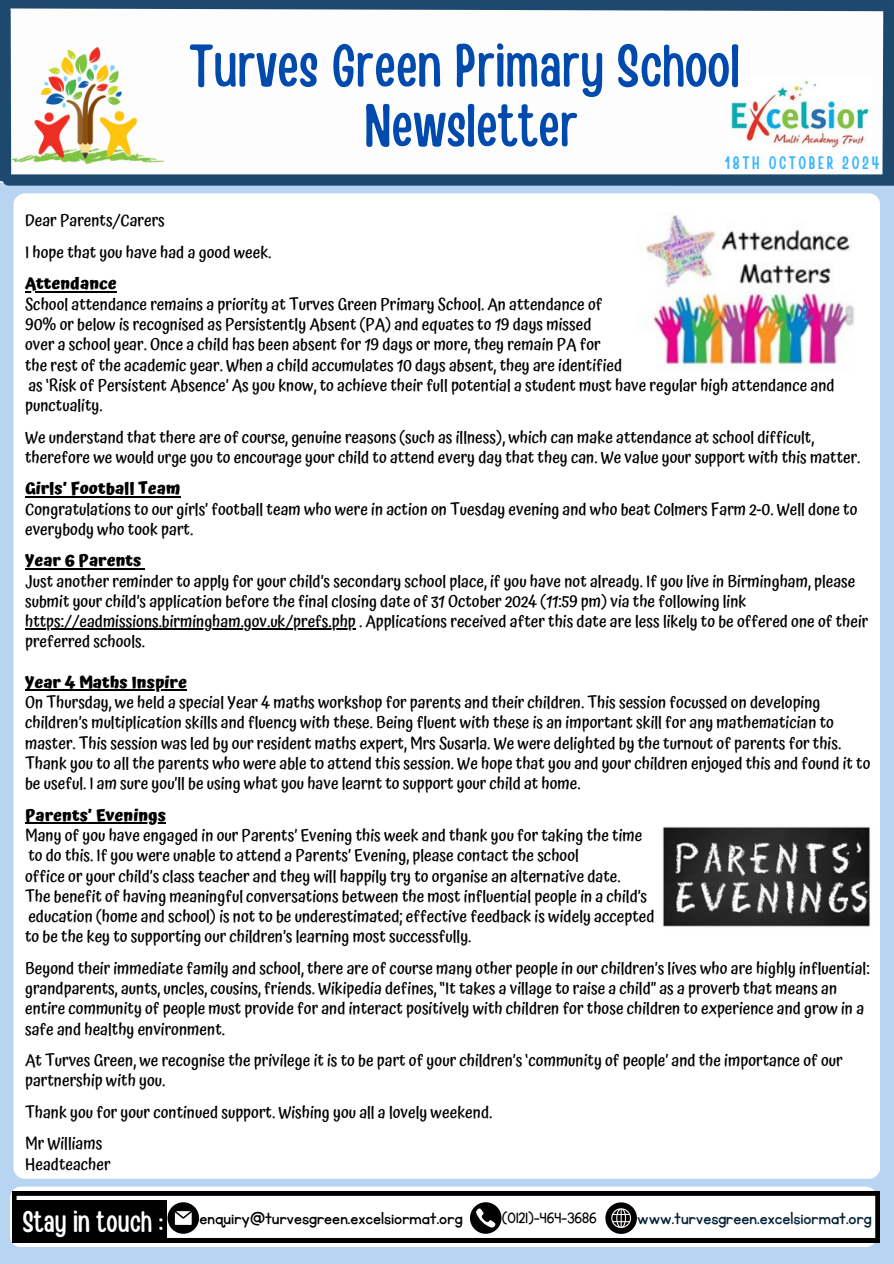
<style>
.page{position:relative;width:894px;height:1264px;background:#fff}
.page>*{position:absolute;margin:0;border:0;box-sizing:border-box;transform-origin:0 0}
.t1{font:60px/59.7px "Handy Casual Condensed";color:#004aad;text-align:center}
.t2{font:29.7px "Handy Casual Condensed";color:#fff}
.t3{font:20.55px "KG Primary Penmanship";color:#000}
.t4{font:20.55px "KG Primary Penmanship";color:#042138}
.t5{font:18px "Handy Casual Condensed";letter-spacing:.14em;color:#38b6ff}
.t6{font:17.55px "KG Primary Penmanship";color:#000}
.t7{font:500 16.5px/20.2px "Atma";color:#000}
.s1{font-weight:700}
</style>
<div class="page">
<div style="left:0;top:183px;width:893px;height:1080px;background:#b7d4f0"></div>
<svg style="left:0;top:0;width:893px;height:186px"></svg>
<div style="left:13px;top:193px;width:866px;height:985px;background:#fff;border-radius:11px"></div>
<svg style="left:10px;top:1186px;width:866px;height:61px;background:#cdced0"></svg>
<svg style="left:12px;top:1191px;width:867px;height:50px;background:#c2c2c2"></svg>
<hr style="left:25px;top:291px;width:92px;height:1px;background:#000">
<hr style="left:25px;top:496px;width:155px;height:1px;background:#000">
<hr style="left:25px;top:568px;width:116px;height:1px;background:#000">
<hr style="left:25px;top:628px;width:331px;height:2px;background:#000">
<hr style="left:25px;top:689px;width:162px;height:2px;background:#000">
<hr style="left:25px;top:822px;width:141px;height:1px;background:#000">
<img style="left:645px;top:213px;width:209px;height:157px">
<img style="left:662px;top:827px;width:208px;height:100px">
<div style="left:13px;top:1200px;width:153px;height:39px;background:#000"></div>
<h3 class="t1" style="left:189px;top:33px;width:552px">Turves Green Primary School<br>Newsletter</h3>
<p class="t5" style="left:724px;top:151px;width:156px">18TH OCTOBER 2024</p>
<p class="t7" style="left:25px;top:211px;width:141px">Dear Parents/Carers</p>
<h4 class="t7" style="left:25px;top:242px;width:248px">I hope that you have had a good week.</h4>
<h5 class="t7" style="left:25px;top:274px;width:598px"><span class="s1">Attendance<br></span>School attendance remains a priority at Turves Green Primary School. An attendance of 90% or below is recognised as Persistently Absent (PA) and equates to 19 days missed over a school year. Once a child has been absent for 19 days or more, they remain PA for the rest of the academic year. When a child accumulates 10 days absent, they are identified</h5>
<h5 class="t7" style="left:25px;top:375px;width:810px">as ‘Risk of Persistent Absence’ As you know, to achieve their full potential a student must have regular high attendance and punctuality.</h5>
<h5 class="t7" style="left:25px;top:427px;width:836px">We understand that there are of course, genuine reasons (such as illness), which can make attendance at school difficult, therefore we would urge you to encourage your child to attend every day that they can. We value your support with this matter.</h5>
<h5 class="t7" style="left:25px;top:478px;width:833px"><span class="s1">Girls’ Football Team<br></span>Congratulations to our girls’ football team who were in action on Tuesday evening and who beat Colmers Farm 2-0. Well done to everybody who took part.</h5>
<h5 class="t7" style="left:25px;top:550px;width:831px"><span class="s1">Year 6 Parents<br></span>Just another reminder to apply for your child’s secondary school place, if you have not already. If you live in Birmingham, please</h5>
<h5 class="t7" style="left:25px;top:591px;width:722px">submit your child’s application before the final closing date of 31 October 2024 (11:59 pm) via the following link</h5>
<h5 class="t7" style="left:25px;top:611px;width:844px">https://eadmissions.birmingham.gov.uk/prefs.php . Applications received after this date are less likely to be offered one of their preferred schools.</h5>
<h5 class="t7" style="left:25px;top:672px;width:846px"><span class="s1">Year 4 Maths Inspire<br></span>On Thursday, we held a special Year 4 maths workshop for parents and their children. This session focussed on developing children’s multiplication skills and fluency with these. Being fluent with these is an important skill for any mathematician to master. This session was led by our resident maths expert, Mrs Susarla. We were delighted by the turnout of parents for this.<br>Thank you to all the parents who were able to attend this session. We hope that you and your children enjoyed this and found it to be useful. I am sure you’ll be using what you have learnt to support your child at home.</h5>
<h5 class="t7" style="left:25px;top:805px;width:630px"><span class="s1">Parents’ Evenings<br></span>Many of you have engaged in our Parents’ Evening this week and thank you for taking the time to do this. If you were unable to attend a Parents’ Evening, please contact the school<br>office or your child’s class teacher and they will happily try to organise an alternative date.<br>The benefit of having meaningful conversations between the most influential people in a child’s education (home and school) is not to be underestimated; effective feedback is widely accepted to be the key to supporting our children’s learning most successfully.</h5>
<h5 class="t7" style="left:25px;top:958px;width:845px">Beyond their immediate family and school, there are of course many other people in our children’s lives who are highly influential: grandparents, aunts, uncles, cousins, friends. Wikipedia defines, “It takes a village to raise a child” as a proverb that means an entire community of people must provide for and interact positively with children for those children to experience and grow in a safe and healthy environment.</h5>
<h5 class="t7" style="left:25px;top:1050px;width:818px">At Turves Green, we recognise the privilege it is to be part of your children’s ‘community of people’ and the importance of our partnership with you.</h5>
<h5 class="t7" style="left:25px;top:1102px;width:468px">Thank you for your continued support. Wishing you all a lovely weekend.</h5>
<h5 class="t7" style="left:25px;top:1133px;width:87px">Mr Williams<br>Headteacher</h5>
<p class="t2" style="left:23px;top:1202px;width:142px">Stay in touch :</p>
<p class="t3" style="left:199px;top:1207px;width:264px">enquiry@turvesgreen.excelsiormat.org</p>
<p class="t6" style="left:502px;top:1209px;width:96px">(0121)-464-3686</p>
<h2 class="t4" style="left:637px;top:1207px;width:236px">www.turvesgreen.excelsiormat.org</h2>
</div>
